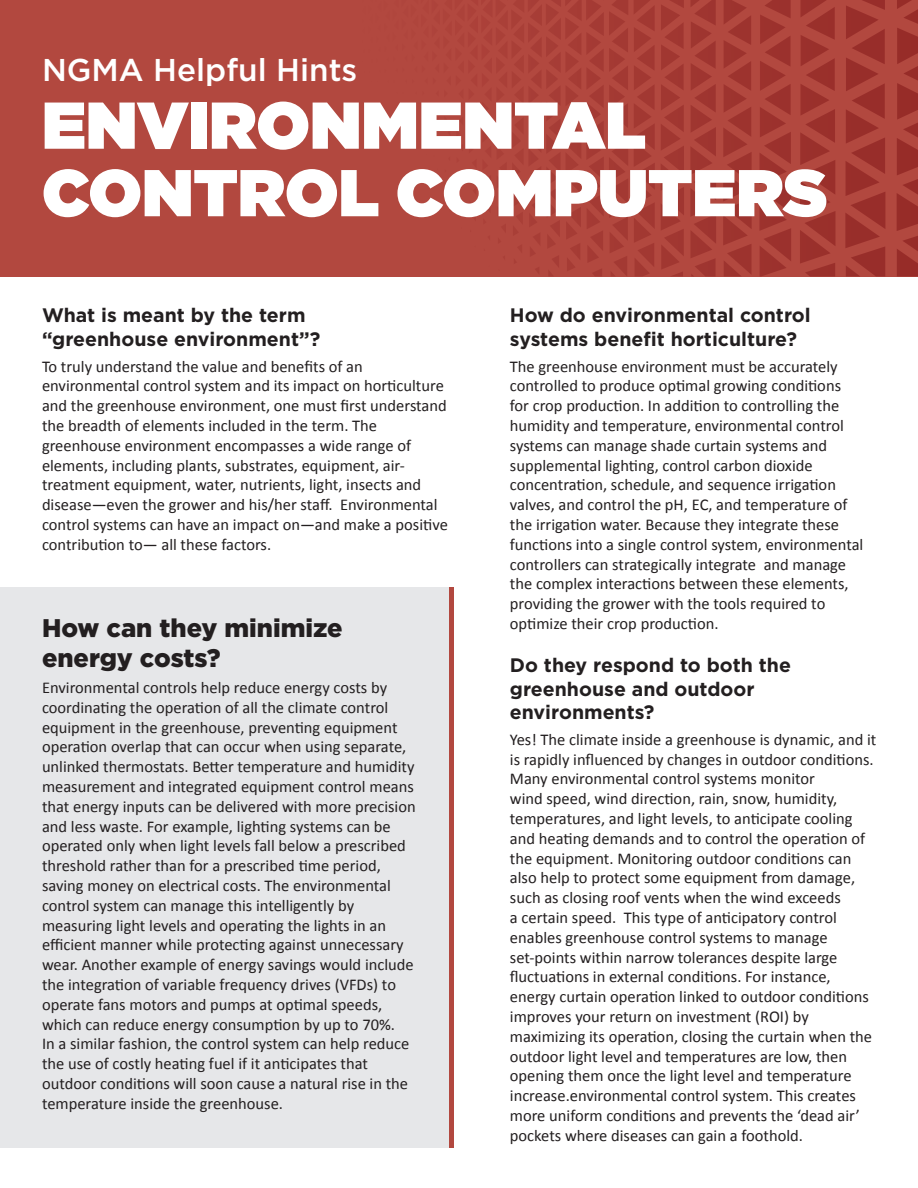
<style>
.page{position:relative;width:918px;height:1188px;background:#fff}
.page>*{position:absolute;margin:0;border:0;box-sizing:border-box;transform-origin:0 0}
.t1{font:900 66px/67.5px "Gotham";color:#fff}
.t2{font:500 31.5px "Gotham";color:#fff}
.t3{font:900 25.5px/30.6px "Gotham";color:#231f20}
.t4{font:700 19.5px/23.4px "Gotham";color:#231f20}
.t5{font:16.5px/19.8px "Calibri";color:#231f20}
</style>
<div class="page">
<svg style="left:0;top:0;width:918px;height:276px;background:#ae443b"></svg>
<div style="left:0;top:587px;width:452px;height:561px;background:#e6e7e9"></div>
<div style="left:449px;top:587px;width:5px;height:561px;background:#b2483f"></div>
<h2 class="t2" style="left:42px;top:49px;width:317px">NGMA Helpful Hints</h2>
<h1 class="t1" style="left:42px;top:91px;width:787px">ENVIRONMENTAL<br>CONTROL COMPUTERS</h1>
<p class="t4" style="left:42px;top:304px;width:280px">What is meant by the term “greenhouse environment”?</p>
<p class="t5" style="left:42px;top:356px;width:407px">To truly understand the value and benefits of an environmental control system and its impact on horticulture and the greenhouse environment, one must first understand the breadth of elements included in the term. The greenhouse environment encompasses a wide range of elements, including plants, substrates, equipment, air&shy;treatment equipment, water, nutrients, light, insects and disease—even the grower and his/her staff. Environmental control systems can have an impact on—and make a positive contribution to— all these factors.</p>
<h3 class="t3" style="left:42px;top:612px;width:302px">How can they minimize energy costs?</h3>
<p class="t5" style="left:42px;top:678px;width:375px">Environmental controls help reduce energy costs by coordinating the operation of all the climate control equipment in the greenhouse, preventing equipment operation overlap that can occur when using separate, unlinked thermostats. Better temperature and humidity measurement and integrated equipment control means that energy inputs can be delivered with more precision and less waste. For example, lighting systems can be operated only when light levels fall below a prescribed threshold rather than for a prescribed time period, saving money on electrical costs. The environmental control system can manage this intelligently by measuring light levels and operating the lights in an efficient manner while protecting against unnecessary wear. Another example of energy savings would include the integration of variable frequency drives (VFDs) to operate fans motors and pumps at optimal speeds, which can reduce energy consumption by up to 70%.<br>In a similar fashion, the control system can help reduce the use of costly heating fuel if it anticipates that outdoor conditions will soon cause a natural rise in the temperature inside the greenhouse.</p>
<p class="t4" style="left:510px;top:304px;width:302px">How do environmental control systems benefit horticulture?</p>
<p class="t5" style="left:510px;top:356px;width:355px">The greenhouse environment must be accurately controlled to produce optimal growing conditions for crop production. In addition to controlling the humidity and temperature, environmental control systems can manage shade curtain systems and supplemental lighting, control carbon dioxide concentration, schedule, and sequence irrigation valves, and control the pH, EC, and temperature of the irrigation water. Because they integrate these functions into a single control system, environmental controllers can strategically integrate and manage the complex interactions between these elements, providing the grower with the tools required to optimize their crop production.</p>
<p class="t4" style="left:510px;top:653px;width:283px">Do they respond to both the greenhouse and outdoor environments?</p>
<p class="t5" style="left:510px;top:729px;width:368px">Yes! The climate inside a greenhouse is dynamic, and it is rapidly influenced by changes in outdoor conditions.<br>Many environmental control systems monitor<br>wind speed, wind direction, rain, snow, humidity, temperatures, and light levels, to anticipate cooling and heating demands and to control the operation of the equipment. Monitoring outdoor conditions can also help to protect some equipment from damage, such as closing roof vents when the wind exceeds<br>a certain speed. This type of anticipatory control enables greenhouse control systems to manage set‐points within narrow tolerances despite large fluctuations in external conditions. For instance, energy curtain operation linked to outdoor conditions improves your return on investment (ROI) by maximizing its operation, closing the curtain when the outdoor light level and temperatures are low, then opening them once the light level and temperature increase.environmental control system. This creates more uniform conditions and prevents the ‘dead air’ pockets where diseases can gain a foothold.</p>
</div>
